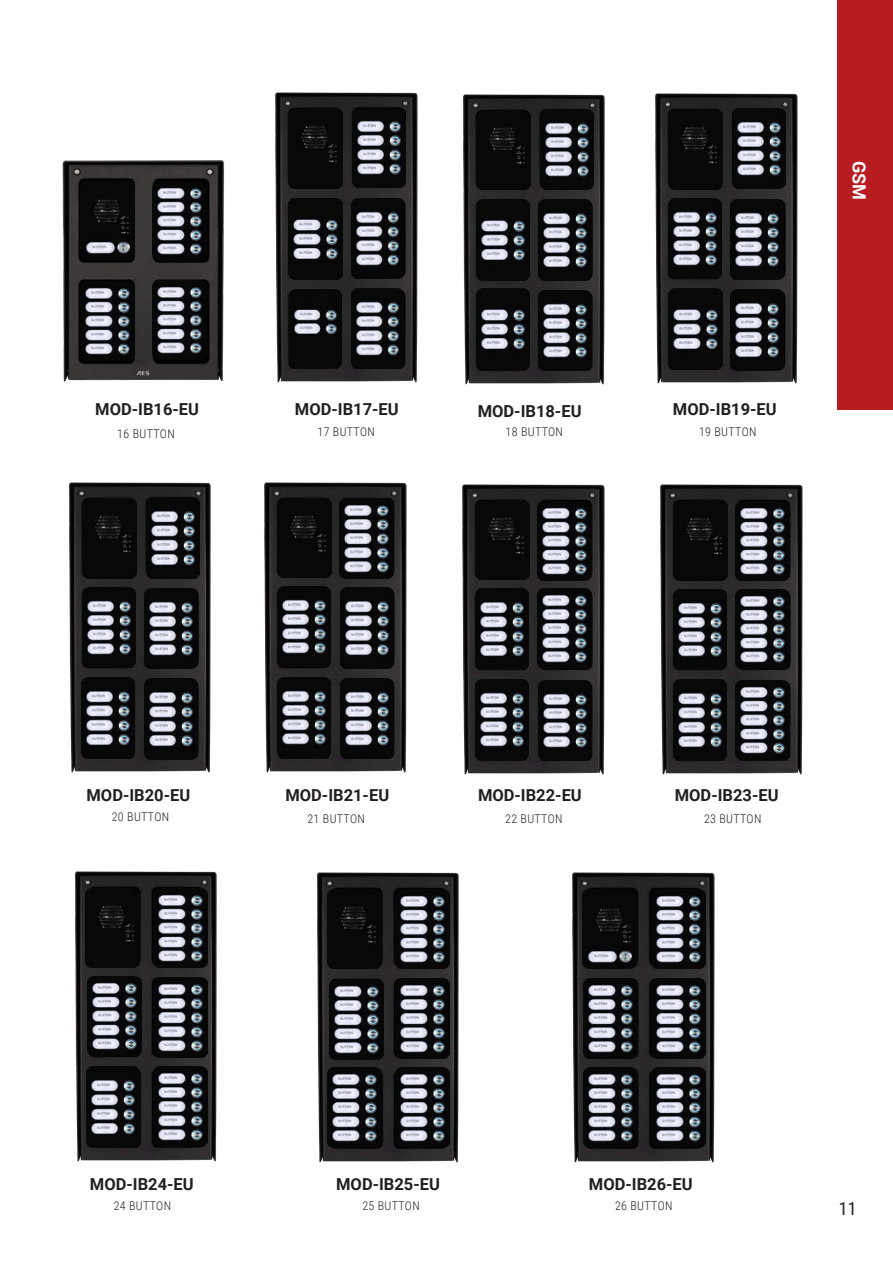
<style>
.page{position:relative;width:893px;height:1263px;background:#fff}
.page>*{position:absolute;margin:0;border:0;box-sizing:border-box;transform-origin:0 0}
.t1{font:700 18px "Roboto";color:#fff}
.t2{font:18px "Roboto Condensed";color:#231f20}
.t3{font:700 16.5px "Roboto";color:#231f20}
.t4{font:300 12px "Roboto Condensed";letter-spacing:.03em;color:#231f20}
</style>
<div class="page">
<img style="left:275px;top:92px;width:143px;height:291px">
<img style="left:463px;top:94px;width:142px;height:291px">
<img style="left:655px;top:93px;width:143px;height:291px">
<img style="left:69px;top:482px;width:142px;height:291px">
<img style="left:264px;top:482px;width:143px;height:291px">
<img style="left:462px;top:484px;width:143px;height:291px">
<img style="left:660px;top:484px;width:143px;height:291px">
<img style="left:572px;top:872px;width:143px;height:291px">
<img style="left:317px;top:872px;width:142px;height:291px">
<img style="left:75px;top:871px;width:142px;height:291px">
<img style="left:651px;top:889px;width:54px;height:80px">
<img style="left:396px;top:889px;width:54px;height:80px">
<img style="left:154px;top:888px;width:54px;height:80px">
<img style="left:583px;top:979px;width:54px;height:79px">
<img style="left:583px;top:1068px;width:54px;height:79px">
<img style="left:651px;top:979px;width:54px;height:79px">
<img style="left:396px;top:979px;width:54px;height:79px">
<img style="left:154px;top:978px;width:54px;height:79px">
<img style="left:651px;top:1068px;width:54px;height:79px">
<img style="left:396px;top:1068px;width:54px;height:79px">
<img style="left:154px;top:1067px;width:54px;height:79px">
<img style="left:328px;top:1068px;width:54px;height:79px">
<img style="left:87px;top:976px;width:54px;height:80px">
<img style="left:330px;top:980px;width:54px;height:79px">
<img style="left:289px;top:109px;width:54px;height:79px">
<img style="left:476px;top:110px;width:54px;height:80px">
<img style="left:668px;top:110px;width:54px;height:79px">
<img style="left:82px;top:499px;width:54px;height:79px">
<img style="left:278px;top:498px;width:54px;height:79px">
<img style="left:476px;top:501px;width:54px;height:79px">
<img style="left:674px;top:501px;width:54px;height:79px">
<img style="left:328px;top:889px;width:54px;height:80px">
<img style="left:86px;top:888px;width:54px;height:80px">
<img style="left:62px;top:160px;width:163px;height:222px">
<img style="left:537px;top:589px;width:54px;height:79px">
<img style="left:735px;top:589px;width:54px;height:80px">
<img style="left:735px;top:680px;width:54px;height:80px">
<img style="left:339px;top:499px;width:54px;height:79px">
<img style="left:537px;top:501px;width:54px;height:79px">
<img style="left:735px;top:501px;width:54px;height:80px">
<img style="left:152px;top:181px;width:54px;height:80px">
<img style="left:80px;top:281px;width:54px;height:80px">
<img style="left:152px;top:280px;width:54px;height:80px">
<img style="left:583px;top:889px;width:54px;height:80px">
<img style="left:80px;top:180px;width:54px;height:79px">
<img style="left:289px;top:290px;width:52px;height:78px">
<img style="left:289px;top:198px;width:53px;height:81px">
<img style="left:476px;top:200px;width:54px;height:81px">
<img style="left:476px;top:289px;width:54px;height:81px">
<img style="left:668px;top:288px;width:54px;height:82px">
<img style="left:351px;top:289px;width:53px;height:80px">
<img style="left:539px;top:290px;width:52px;height:80px">
<img style="left:731px;top:290px;width:53px;height:80px">
<img style="left:145px;top:679px;width:53px;height:80px">
<img style="left:340px;top:678px;width:53px;height:80px">
<img style="left:538px;top:680px;width:53px;height:81px">
<img style="left:351px;top:198px;width:53px;height:81px">
<img style="left:539px;top:200px;width:52px;height:80px">
<img style="left:731px;top:200px;width:53px;height:80px">
<img style="left:145px;top:589px;width:53px;height:80px">
<img style="left:340px;top:588px;width:53px;height:80px">
<img style="left:668px;top:198px;width:53px;height:80px">
<img style="left:82px;top:587px;width:53px;height:80px">
<img style="left:278px;top:586px;width:53px;height:81px">
<img style="left:476px;top:589px;width:52px;height:80px">
<img style="left:674px;top:589px;width:53px;height:80px">
<img style="left:82px;top:678px;width:53px;height:80px">
<img style="left:278px;top:677px;width:53px;height:80px">
<img style="left:475px;top:679px;width:53px;height:81px">
<img style="left:673px;top:680px;width:53px;height:80px">
<img style="left:86px;top:1067px;width:53px;height:80px">
<img style="left:353px;top:108px;width:53px;height:80px">
<img style="left:540px;top:109px;width:53px;height:80px">
<img style="left:733px;top:109px;width:53px;height:80px">
<img style="left:147px;top:498px;width:53px;height:80px">
<div style="left:838px;top:0;width:55px;height:410px;background:#b81c21"></div>
<p class="t1" style="left:872px;top:161px;width:41px;rotate:90deg">GSM</p>
<p class="t3" style="left:95px;top:398px;width:105px">MOD-IB16-EU</p>
<p class="t3" style="left:295px;top:398px;width:105px">MOD-IB17-EU</p>
<p class="t3" style="left:478px;top:399px;width:105px">MOD-IB18-EU</p>
<p class="t3" style="left:673px;top:398px;width:105px">MOD-IB19-EU</p>
<p class="t4" style="left:117px;top:425px;width:59px">16 BUTTON</p>
<p class="t4" style="left:317px;top:423px;width:59px">17 BUTTON</p>
<p class="t4" style="left:506px;top:423px;width:59px">18 BUTTON</p>
<p class="t4" style="left:699px;top:423px;width:59px">19 BUTTON</p>
<p class="t3" style="left:87px;top:783px;width:105px">MOD-IB20-EU</p>
<p class="t3" style="left:285px;top:783px;width:105px">MOD-IB21-EU</p>
<p class="t3" style="left:478px;top:783px;width:105px">MOD-IB22-EU</p>
<p class="t3" style="left:675px;top:783px;width:105px">MOD-IB23-EU</p>
<p class="t4" style="left:112px;top:808px;width:59px">20 BUTTON</p>
<p class="t4" style="left:307px;top:810px;width:59px">21 BUTTON</p>
<p class="t4" style="left:505px;top:810px;width:59px">22 BUTTON</p>
<p class="t4" style="left:704px;top:810px;width:59px">23 BUTTON</p>
<p class="t3" style="left:90px;top:1172px;width:105px">MOD-IB24-EU</p>
<p class="t3" style="left:336px;top:1172px;width:105px">MOD-IB25-EU</p>
<p class="t3" style="left:589px;top:1172px;width:105px">MOD-IB26-EU</p>
<p class="t4" style="left:114px;top:1197px;width:59px">24 BUTTON</p>
<p class="t4" style="left:362px;top:1197px;width:59px">25 BUTTON</p>
<p class="t4" style="left:615px;top:1197px;width:59px">26 BUTTON</p>
<p class="t2" style="left:839px;top:1196px;width:19px">11</p>
</div>
